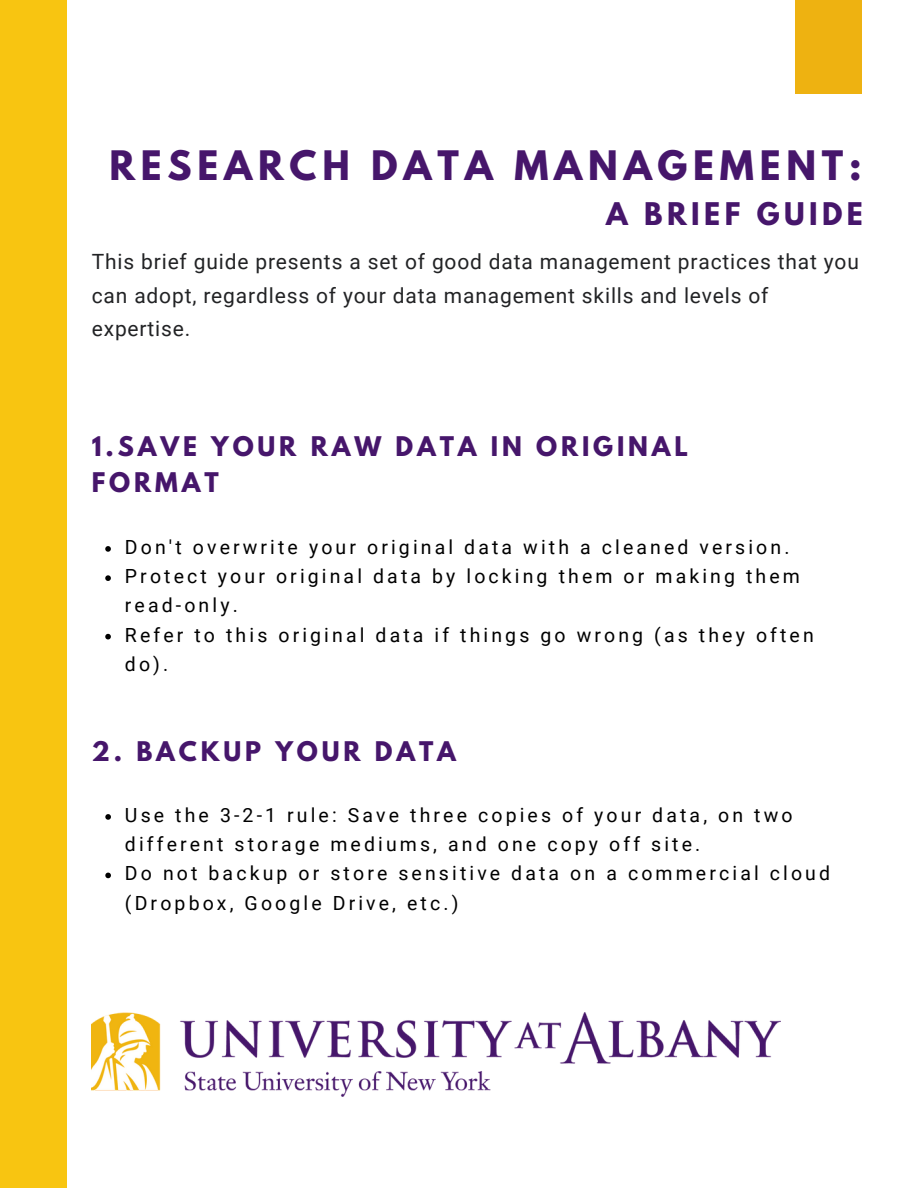
<style>
.page{position:relative;width:918px;height:1188px;background:#fff}
.page>*{position:absolute;margin:0;border:0;box-sizing:border-box;transform-origin:0 0}
.t1{font:700 36px "League Spartan";letter-spacing:.16em;color:#46166b}
.t2{font:700 27.6px "League Spartan";letter-spacing:.16em;color:#46166b}
.t3{font:700 24px/36px "League Spartan";letter-spacing:.16em;color:#46166b}
.t4{font:21px/33.8px "Roboto";letter-spacing:.04em;color:#222325}
.t5{font:19.5px/29.2px "Roboto";letter-spacing:.16em;color:#000}
</style>
<div class="page">
<div style="left:0;top:0;width:67px;height:1188px;background:#f8c511"></div>
<div style="left:796px;top:0;width:66px;height:94px;background:#eeb211"></div>
<img style="left:92px;top:1012px;width:688px;height:85px">
<svg style="left:105px;top:546px;width:6px;height:6px"></svg>
<svg style="left:105px;top:575px;width:6px;height:6px"></svg>
<svg style="left:105px;top:634px;width:6px;height:5px"></svg>
<svg style="left:105px;top:814px;width:6px;height:6px"></svg>
<svg style="left:105px;top:873px;width:6px;height:5px"></svg>
<p class="t1" style="left:109px;top:147px;width:754px">RESEARCH DATA MANAGEMENT:</p>
<p class="t2" style="left:606px;top:200px;width:258px">A BRIEF GUIDE</p>
<p class="t4" style="left:92px;top:245px;width:769px">This brief guide presents a set of good data management practices that you can adopt, regardless of your data management skills and levels of expertise.</p>
<p class="t3" style="left:92px;top:431px;width:598px">1.SAVE YOUR RAW DATA IN ORIGINAL<br>FORMAT</p>
<p class="t5" style="left:125px;top:533px;width:666px">Don't overwrite your original data with a cleaned version.</p>
<p class="t5" style="left:125px;top:562px;width:677px">Protect your original data by locking them or making them read-only.</p>
<p class="t5" style="left:125px;top:620px;width:690px">Refer to this original data if things go wrong (as they often do).</p>
<p class="t3" style="left:92px;top:737px;width:366px">2. BACKUP YOUR DATA</p>
<p class="t5" style="left:125px;top:801px;width:669px">Use the 3-2-1 rule: Save three copies of your data, on two different storage mediums, and one copy off site.</p>
<p class="t5" style="left:125px;top:859px;width:707px">Do not backup or store sensitive data on a commercial cloud (Dropbox, Google Drive, etc.)</p>
</div>
